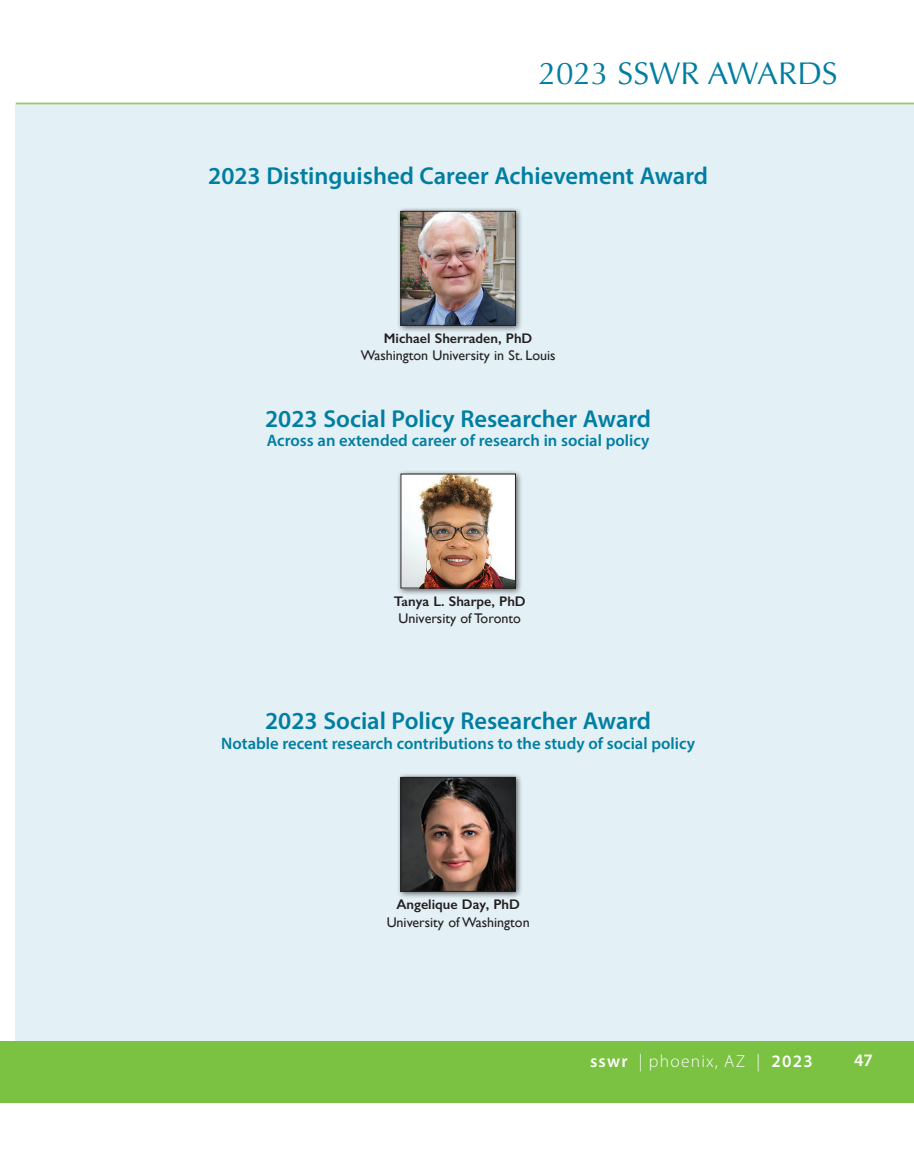
<style>
.page{position:relative;width:914px;height:1150px;background:#fff}
.page>*{position:absolute;margin:0;border:0;box-sizing:border-box;transform-origin:0 0}
.t1{font:31.5px "Optima";color:#007ea2}
.t2{font:600 24.5px "Myriad Pro";color:#007ea2}
.t3{font:300 17.5px "Myriad Pro";letter-spacing:.07em;color:#fff}
.t4{font:600 17.5px "Myriad Pro";color:#fff}
.t5{font:600 16.62px "Myriad Pro";color:#007ea2}
.t6{font:14px/17.5px "Gill Sans";color:#231f20;text-align:center}
.t7{font:600 14px "Gill Sans";color:#231f20}
.s1{font-weight:600}
.s2{font-family:"Minion Pro";font-weight:700}
</style>
<div class="page">
<div style="left:0;top:1041px;width:28px;height:61px;background:#7bc142"></div>
<div style="left:16px;top:105px;width:897px;height:937px;background:#e3f0f5"></div>
<div style="left:3px;top:1041px;width:911px;height:61px;background:#7bc142"></div>
<hr style="left:16px;top:103px;width:898px;height:1px;background:#96cc63">
<div style="left:396px;top:207px;width:127px;height:126px;background:#231f20;opacity:.75"></div>
<img style="left:403px;top:213px;width:110px;height:110px">
<div style="left:401px;top:211px;width:114px;height:114px;border:1px solid #231f20"></div>
<div style="left:396px;top:470px;width:127px;height:126px;background:#231f20;opacity:.75"></div>
<img style="left:403px;top:476px;width:110px;height:110px">
<div style="left:401px;top:474px;width:114px;height:114px;border:1px solid #231f20"></div>
<div style="left:396px;top:773px;width:127px;height:126px;background:#231f20;opacity:.75"></div>
<img style="left:403px;top:779px;width:110px;height:110px">
<div style="left:401px;top:777px;width:114px;height:114px;border:1px solid #231f20"></div>
<h1 class="t1" style="left:538px;top:55px;width:300px">2023 SSWR AWARDS</h1>
<h2 class="t2" style="left:208px;top:160px;width:501px">2023 Distinguished Career Achievement Award</h2>
<p class="t7" style="left:384px;top:330px;width:150px">Michael Sherraden, PhD</p>
<p class="t6" style="left:361px;top:347px;width:196px">Washington University in St. Louis</p>
<h2 class="t2" style="left:265px;top:403px;width:387px">2023 Social Policy Researcher Award</h2>
<p class="t5" style="left:267px;top:430px;width:384px">Across an extended career of research in social policy</p>
<p class="t6" style="left:394px;top:592px;width:133px"><span class="s1">T</span><span class="s2">a</span><span class="s1">nya L. Sharpe, PhD<br></span>University of Toronto</p>
<h2 class="t2" style="left:265px;top:705px;width:387px">2023 Social Policy Researcher Award</h2>
<p class="t5" style="left:221px;top:733px;width:475px">Notable recent research contributions to the study of social policy</p>
<p class="t7" style="left:396px;top:896px;width:125px">Angelique Day, PhD</p>
<p class="t6" style="left:386px;top:913px;width:144px">University of Washington</p>
<p class="t3" style="left:590px;top:1050px;width:224px"><span class="s1">sswr</span> | phoenix, AZ | <span class="s1">2023</span></p>
<p class="t4" style="left:854px;top:1049px;width:20px">47</p>
</div>
